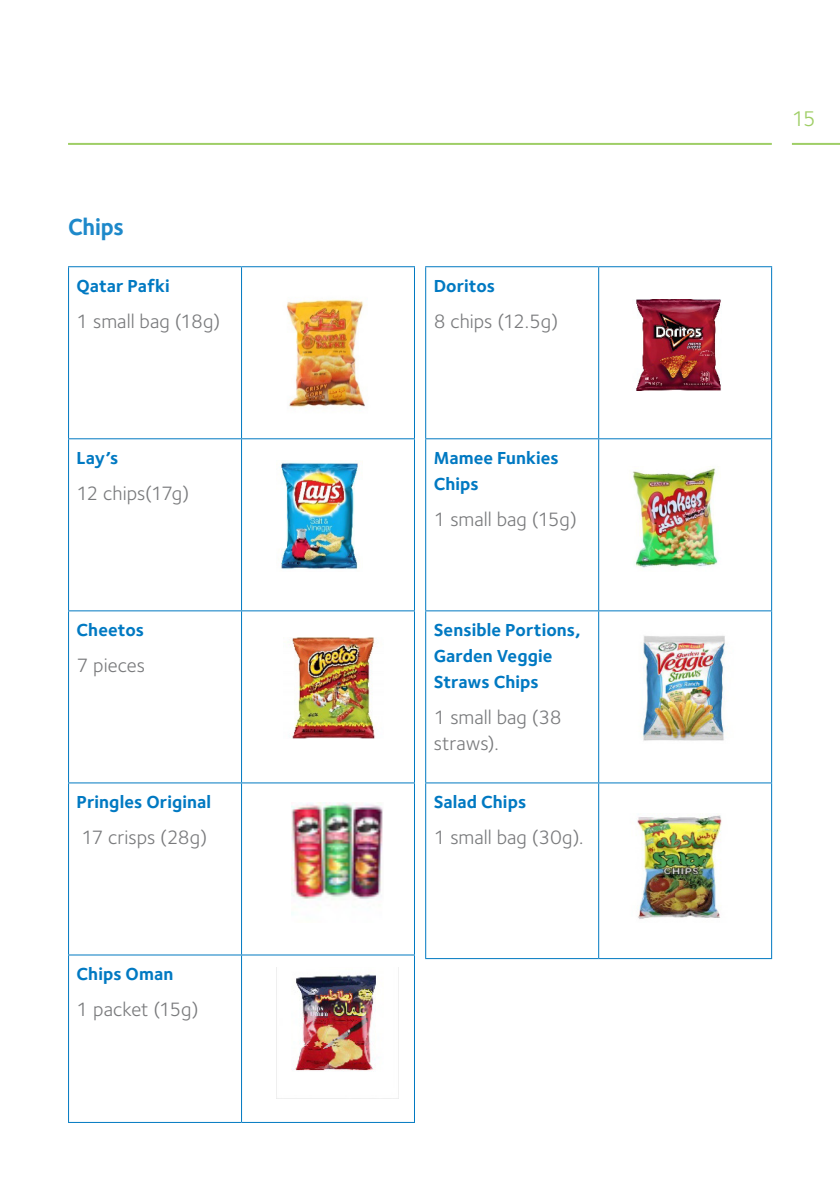
<style>
.page{position:relative;width:840px;height:1191px;background:#fff}
.page>*{position:absolute;margin:0;border:0;box-sizing:border-box;transform-origin:0 0}
.Inner_-_Body{font:700 24px "Foundry Sterling";letter-spacing:-.01em;color:#1e89ca;scale:.95 1}
.t1{font:22px "Foundry Sterling";color:#9fce66}
.Table_Paragraph{font:20px "Foundry Sterling";color:#797a7c}
.Inner_-_Body-2{font:20px/26px "Foundry Sterling";color:#797a7c}
.Paragraph_Style_1{font:700 18px/26px "Foundry Sterling";letter-spacing:.005em;color:#0079c2}
</style>
<div class="page">
<hr style="left:68px;top:143px;width:703px;height:2px;background:#9fce66">
<hr style="left:791px;top:143px;width:48px;height:2px;background:#9fce66">
<hr style="left:68px;top:266px;width:173px;height:1px;background:#0079c1">
<hr style="left:68px;top:267px;width:1px;height:171px;background:#0079c1">
<hr style="left:241px;top:266px;width:174px;height:1px;background:#0079c1">
<hr style="left:241px;top:267px;width:1px;height:171px;background:#0079c1">
<hr style="left:414px;top:267px;width:1px;height:171px;background:#0079c1">
<hr style="left:68px;top:438px;width:173px;height:1px;background:#0079c1">
<hr style="left:68px;top:439px;width:1px;height:171px;background:#0079c1">
<hr style="left:241px;top:438px;width:174px;height:1px;background:#0079c1">
<hr style="left:241px;top:439px;width:1px;height:171px;background:#0079c1">
<hr style="left:414px;top:439px;width:1px;height:171px;background:#0079c1">
<hr style="left:68px;top:610px;width:173px;height:1px;background:#0079c1">
<hr style="left:68px;top:611px;width:1px;height:171px;background:#0079c1">
<hr style="left:241px;top:610px;width:174px;height:1px;background:#0079c1">
<hr style="left:241px;top:611px;width:1px;height:171px;background:#0079c1">
<hr style="left:414px;top:611px;width:1px;height:171px;background:#0079c1">
<hr style="left:68px;top:782px;width:173px;height:1px;background:#0079c1">
<hr style="left:68px;top:783px;width:1px;height:171px;background:#0079c1">
<hr style="left:241px;top:782px;width:174px;height:1px;background:#0079c1">
<hr style="left:241px;top:783px;width:1px;height:171px;background:#0079c1">
<hr style="left:414px;top:783px;width:1px;height:171px;background:#0079c1">
<hr style="left:68px;top:954px;width:173px;height:1px;background:#0079c1">
<hr style="left:68px;top:955px;width:1px;height:167px;background:#0079c1">
<hr style="left:241px;top:954px;width:174px;height:1px;background:#0079c1">
<hr style="left:241px;top:955px;width:1px;height:167px;background:#0079c1">
<hr style="left:414px;top:955px;width:1px;height:167px;background:#0079c1">
<hr style="left:68px;top:1122px;width:173px;height:1px;background:#0079c1">
<hr style="left:241px;top:1122px;width:174px;height:1px;background:#0079c1">
<hr style="left:425px;top:266px;width:173px;height:1px;background:#0079c1">
<hr style="left:425px;top:267px;width:1px;height:171px;background:#0079c1">
<hr style="left:598px;top:266px;width:173px;height:1px;background:#0079c1">
<hr style="left:598px;top:267px;width:1px;height:171px;background:#0079c1">
<hr style="left:770px;top:267px;width:1px;height:171px;background:#0079c1">
<hr style="left:425px;top:438px;width:173px;height:1px;background:#0079c1">
<hr style="left:425px;top:439px;width:1px;height:171px;background:#0079c1">
<hr style="left:598px;top:438px;width:173px;height:1px;background:#0079c1">
<hr style="left:598px;top:439px;width:1px;height:171px;background:#0079c1">
<hr style="left:770px;top:439px;width:1px;height:171px;background:#0079c1">
<hr style="left:425px;top:610px;width:173px;height:1px;background:#0079c1">
<hr style="left:425px;top:611px;width:1px;height:171px;background:#0079c1">
<hr style="left:598px;top:610px;width:173px;height:1px;background:#0079c1">
<hr style="left:598px;top:611px;width:1px;height:171px;background:#0079c1">
<hr style="left:770px;top:611px;width:1px;height:171px;background:#0079c1">
<hr style="left:425px;top:782px;width:173px;height:1px;background:#0079c1">
<hr style="left:425px;top:783px;width:1px;height:175px;background:#0079c1">
<hr style="left:598px;top:782px;width:173px;height:1px;background:#0079c1">
<hr style="left:598px;top:783px;width:1px;height:175px;background:#0079c1">
<hr style="left:770px;top:783px;width:1px;height:175px;background:#0079c1">
<hr style="left:425px;top:958px;width:173px;height:1px;background:#0079c1">
<hr style="left:598px;top:958px;width:173px;height:1px;background:#0079c1">
<img style="left:281px;top:460px;width:78px;height:110px">
<img style="left:291px;top:637px;width:84px;height:101px">
<img style="left:291px;top:802px;width:92px;height:113px">
<img style="left:276px;top:967px;width:100px;height:131px">
<img style="left:636px;top:299px;width:85px;height:92px">
<img style="left:632px;top:466px;width:86px;height:102px">
<img style="left:641px;top:635px;width:84px;height:106px">
<img style="left:637px;top:815px;width:85px;height:104px">
<img style="left:287px;top:299px;width:78px;height:108px">
<p class="Inner_-_Body" style="left:68px;top:212px;width:60px">Chips</p>
<p class="Paragraph_Style_1" style="left:76px;top:274px;width:95px">Qatar Pafki</p>
<p class="Table_Paragraph" style="left:76px;top:310px;width:145px">1 small bag (18g)</p>
<p class="Paragraph_Style_1" style="left:76px;top:446px;width:43px">Lay’s</p>
<p class="Table_Paragraph" style="left:76px;top:482px;width:114px">12 chips(17g)</p>
<p class="Paragraph_Style_1" style="left:76px;top:618px;width:69px">Cheetos</p>
<p class="Table_Paragraph" style="left:76px;top:654px;width:70px">7 pieces</p>
<p class="Paragraph_Style_1" style="left:76px;top:790px;width:136px">Pringles Original</p>
<p class="Table_Paragraph" style="left:81px;top:826px;width:127px">17 crisps (28g)</p>
<p class="Paragraph_Style_1" style="left:76px;top:962px;width:98px">Chips Oman</p>
<p class="Table_Paragraph" style="left:76px;top:998px;width:123px">1 packet (15g)</p>
<p class="Paragraph_Style_1" style="left:433px;top:274px;width:63px">Doritos</p>
<p class="Table_Paragraph" style="left:433px;top:310px;width:126px">8 chips (12.5g)</p>
<p class="Paragraph_Style_1" style="left:433px;top:446px;width:127px">Mamee Funkies<br>Chips</p>
<p class="Inner_-_Body-2" style="left:433px;top:506px;width:145px">1 small bag (15g)</p>
<p class="Paragraph_Style_1" style="left:433px;top:618px;width:148px">Sensible Portions,<br>Garden Veggie<br>Straws Chips</p>
<p class="Inner_-_Body-2" style="left:433px;top:704px;width:129px">1 small bag (38 straws).</p>
<p class="Paragraph_Style_1" style="left:433px;top:790px;width:94px">Salad Chips</p>
<p class="Inner_-_Body-2" style="left:433px;top:824px;width:151px">1 small bag (30g).</p>
<p class="t1" style="left:791px;top:106px;width:25px">15</p>
</div>
